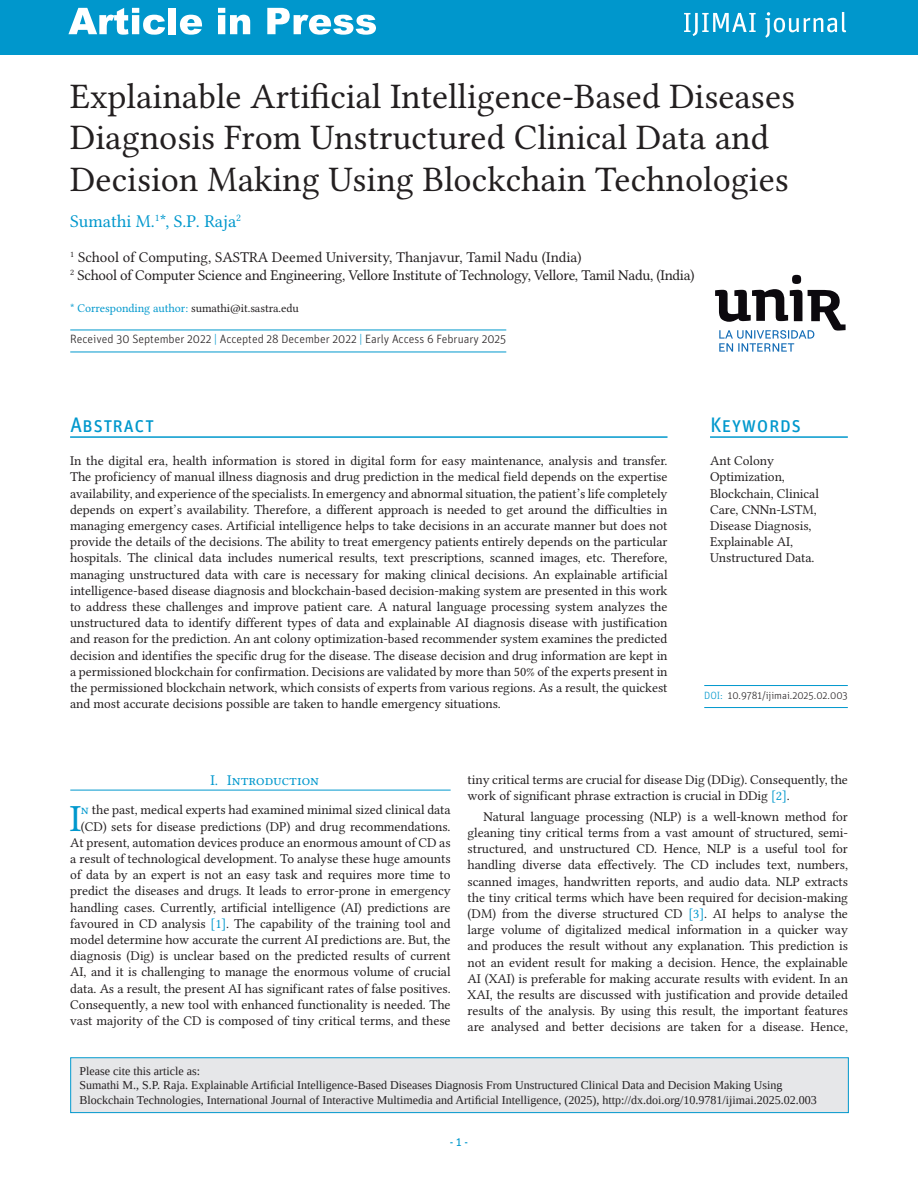
<style>
.page{position:relative;width:918px;height:1188px;background:#fff}
.page>*{position:absolute;margin:0;border:0;box-sizing:border-box;transform-origin:0 0}
.Texto_-_PrimerParrafo{font:38.55px "Libertinus Serif";color:#0098cd}
.Titulo{font:36px/41.4px "Libertinus Serif";color:#231f20}
.Apdo_portada{font:21px "Unit OT";letter-spacing:-.005em;color:#0098cd}
.Autor{font:18px "Libertinus Serif";color:#0098cd}
.Departamento{font:15px "Libertinus Serif";letter-spacing:-.02em;color:#231f20}
.Departamento-2{font:15px "Libertinus Serif";color:#231f20}
.t1{font:15px "Libertinus Serif";color:#0098cd}
.Abstract{font:13.5px/16.2px "Libertinus Serif";letter-spacing:.055em;color:#231f20;text-align:justify}
.Texto_-_PrimerParrafo-2{font:13.5px/16.2px "Libertinus Serif";letter-spacing:.055em;color:#231f20;text-align:right}
.Texto{font:13.5px/16.2px "Libertinus Serif";letter-spacing:-.005em;color:#231f20;text-align:justify}
.Texto_-_PrimerParrafo-3{font:13.5px/16.2px "Libertinus Serif";letter-spacing:-.005em;color:#231f20}
.Keywords{font:13.5px/16.2px "Libertinus Serif";color:#231f20}
.cita-IP{font:12px/14.4px "Liberation Serif";color:#231f20}
.HistoricoArt{font:300 12px "Unit OT";color:#231f20}
.Corresponding_author{font:12px "Libertinus Serif";color:#0098cd}
.t2{font:12px "Unit OT";color:#0098cd}
.DOI{font:300 10.5px "Unit OT";color:#231f20}
.s1{color:#231f20}
.s2{color:#0098cd}
</style>
<div class="page">
<div style="left:0;top:0;width:918px;height:55px;background:#0097cc"></div>
<svg style="left:68px;top:8px;width:97px;height:27px"></svg>
<div style="left:169px;top:8px;width:7px;height:26px;background:#fff"></div>
<svg style="left:180px;top:15px;width:22px;height:20px"></svg>
<svg style="left:218px;top:8px;width:32px;height:26px"></svg>
<svg style="left:267px;top:8px;width:109px;height:27px"></svg>
<svg style="left:684px;top:13px;width:72px;height:23px"></svg>
<svg style="left:765px;top:12px;width:81px;height:26px"></svg>
<div style="left:71px;top:1058px;width:777px;height:55px;background:#e6e7e9"></div>
<div style="left:70px;top:1057px;width:779px;height:56px;border:1px solid #0098cd"></div>
<svg style="left:715px;top:275px;width:131px;height:77px"></svg>
<hr style="left:710px;top:436px;width:138px;height:2px;background:#0098cd">
<hr style="left:70px;top:436px;width:598px;height:2px;background:#0098cd">
<hr style="left:704px;top:685px;width:144px;height:1px;background:#0098cd">
<hr style="left:704px;top:707px;width:144px;height:1px;background:#0098cd">
<hr style="left:70px;top:330px;width:436px;height:1px;background:#0098cd">
<hr style="left:70px;top:352px;width:436px;height:1px;background:#0098cd">
<hr style="left:70px;top:790px;width:381px;height:1px;background:#0098cd">
<p class="Titulo" style="left:70px;top:75px;width:726px">Explainable Artificial Intelligence-Based Diseases<br>Diagnosis From Unstructured Clinical Data and<br>Decision Making Using Blockchain Technologies</p>
<p class="Autor" style="left:70px;top:211px;width:172px">Sumathi M.<sup>1</sup>*, S.P. Raja<sup>2</sup></p>
<p class="Departamento-2" style="left:70px;top:248px;width:513px"><sup>1</sup> School of Computing, SASTRA Deemed University, Thanjavur, Tamil Nadu (India)</p>
<p class="Departamento" style="left:70px;top:266px;width:626px"><sup>2</sup> School of Computer Science and Engineering, Vellore Institute of Technology, Vellore, Tamil Nadu, (India)</p>
<p class="Corresponding_author" style="left:70px;top:301px;width:230px">* Corresponding author: <span class="s1">sumathi@it.sastra.edu</span></p>
<p class="HistoricoArt" style="left:70px;top:332px;width:438px">Received 30 September 2022 <span class="s2">|</span> Accepted 28 December 2022 <span class="s2">|</span> Early Access 6 February 2025</p>
<p class="Apdo_portada" style="left:70px;top:412px;width:86px">Abstract</p>
<p class="Abstract" style="left:70px;top:453px;width:599px">In the digital era, health information is stored in digital form for easy maintenance, analysis and transfer.<br>The proficiency of manual illness diagnosis and drug prediction in the medical field depends on the expertise availability, and experience of the specialists. In emergency and abnormal situation, the patient’s life completely depends on expert’s availability. Therefore, a different approach is needed to get around the difficulties in managing emergency cases. Artificial intelligence helps to take decisions in an accurate manner but does not provide the details of the decisions. The ability to treat emergency patients entirely depends on the particular hospitals. The clinical data includes numerical results, text prescriptions, scanned images, etc. Therefore, managing unstructured data with care is necessary for making clinical decisions. An explainable artificial intelligence-based disease diagnosis and blockchain-based decision-making system are presented in this work to address these challenges and improve patient care. A natural language processing system analyzes the unstructured data to identify different types of data and explainable AI diagnosis disease with justification and reason for the prediction. An ant colony optimization-based recommender system examines the predicted decision and identifies the specific drug for the disease. The disease decision and drug information are kept in a permissioned blockchain for confirmation. Decisions are validated by more than 50% of the experts present in the permissioned blockchain network, which consists of experts from various regions. As a result, the quickest and most accurate decisions possible are taken to handle emergency situations.</p>
<p class="Apdo_portada" style="left:710px;top:412px;width:93px">Keywords</p>
<p class="Keywords" style="left:710px;top:453px;width:110px">Ant Colony<br>Optimization,<br>Blockchain, Clinical<br>Care, CNNn-LSTM,<br>Disease Diagnosis,<br>Explainable AI,<br>Unstructured Data.</p>
<p class="DOI" style="left:704px;top:689px;width:145px"><span class="s2">DOI:</span> 10.9781/ijimai.2025.02.003</p>
<p class="t1" style="left:211px;top:772px;width:110px">I. Introduction</p>
<p class="Texto_-_PrimerParrafo-2" style="left:70px;top:802px;width:382px"><span class="s2">n</span> the past, medical experts had examined minimal sized clinical data (CD) sets for disease predictions (DP) and drug recommendations.<br>At present, automation devices produce an enormous amount of CD as a result of technological development. To analyse these huge amounts of data by an expert is not an easy task and requires more time to predict the diseases and drugs. It leads to error-prone in emergency handling cases. Currently, artificial intelligence (AI) predictions are favoured in CD analysis <span class="s2">[1]</span>. The capability of the training tool and model determine how accurate the current AI predictions are. But, the diagnosis (Dig) is unclear based on the predicted results of current AI, and it is challenging to manage the enormous volume of crucial data. As a result, the present AI has significant rates of false positives.<br>Consequently, a new tool with enhanced functionality is needed. The vast majority of the CD is composed of tiny critical terms, and these</p>
<p class="Texto_-_PrimerParrafo" style="left:70px;top:795px;width:13px">I</p>
<p class="Texto_-_PrimerParrafo-3" style="left:468px;top:771px;width:382px">tiny critical terms are crucial for disease Dig (DDig). Consequently, the work of significant phrase extraction is crucial in DDig <span class="s2">[2]</span>.</p>
<p class="Texto" style="left:468px;top:808px;width:382px;text-indent:16px">Natural language processing (NLP) is a well-known method for gleaning tiny critical terms from a vast amount of structured, semi&shy;structured, and unstructured CD. Hence, NLP is a useful tool for handling diverse data effectively. The CD includes text, numbers, scanned images, handwritten reports, and audio data. NLP extracts the tiny critical terms which have been required for decision-making (DM) from the diverse structured CD <span class="s2">[3]</span>. AI helps to analyse the large volume of digitalized medical information in a quicker way and produces the result without any explanation. This prediction is not an evident result for making a decision. Hence, the explainable AI (XAI) is preferable for making accurate results with evident. In an XAI, the results are discussed with justification and provide detailed results of the analysis. By using this result, the important features are analysed and better decisions are taken for a disease. Hence,</p>
<p class="cita-IP" style="left:80px;top:1064px;width:739px">Please cite this article as:<br>Sumathi M., S.P. Raja. Explainable Artificial Intelligence-Based Diseases Diagnosis From Unstructured Clinical Data and Decision Making Using<br>Blockchain Technologies, International Journal of Interactive Multimedia and Artificial Intelligence, (2025), http://dx.doi.org/10.9781/ijimai.2025.02.003</p>
<p class="t2" style="left:450px;top:1135px;width:20px">- 1 -</p>
</div>
